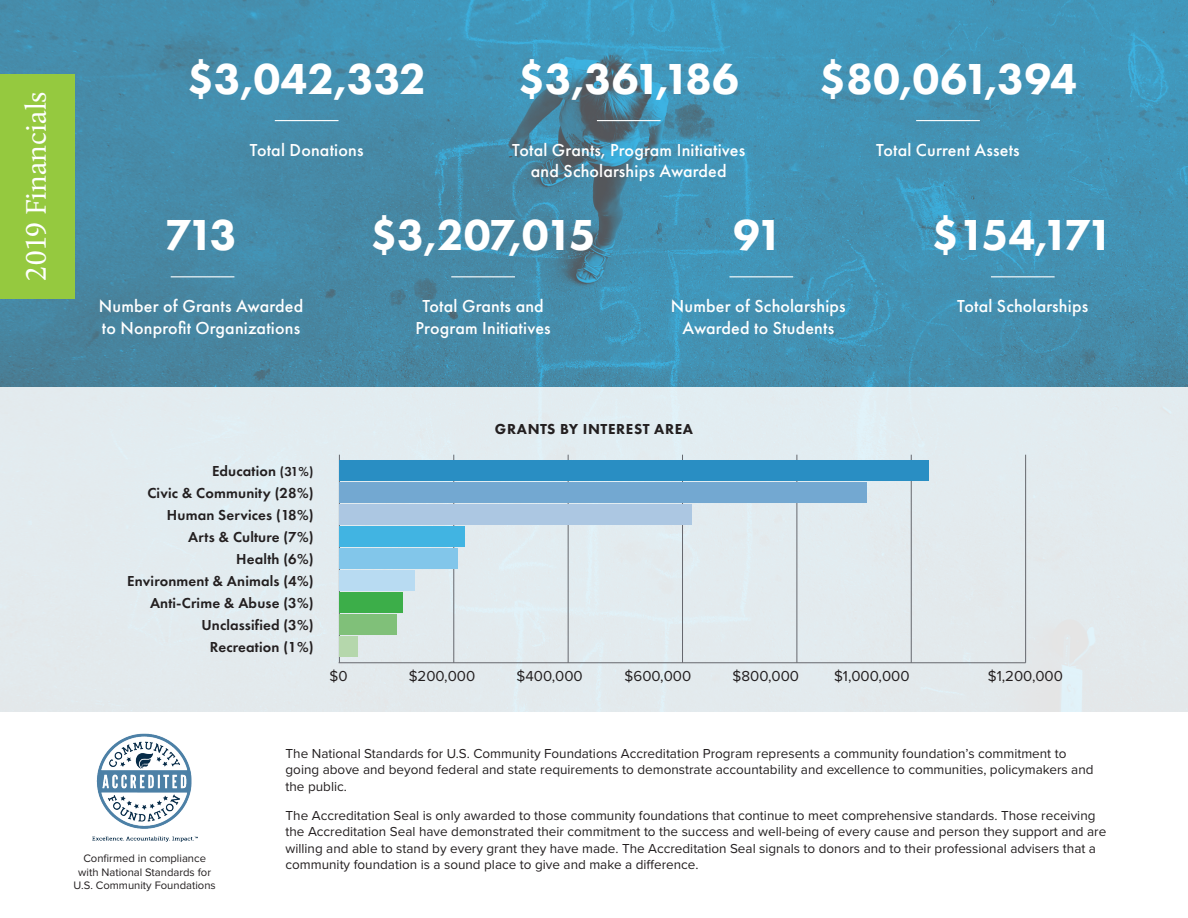
<style>
.page{position:relative;width:1188px;height:918px;background:#fff}
.page>*{position:absolute;margin:0;border:0;box-sizing:border-box;transform-origin:0 0}
.t1{font:800 45px "Futura PT";letter-spacing:-.04em;color:#fff}
.t2{font:29.25px "Calluna";color:#fff}
.t3{font:500 18px/21.6px "Futura PT";letter-spacing:.01em;color:#fff;text-align:center}
.t4{font:600 15px "Futura PT";letter-spacing:.01em;color:#231f20}
.t5{font:15px "Proxima Nova";color:#231f20}
.t6{font:800 15px "Futura PT";letter-spacing:.04em;color:#231f20}
.t7{font:13.5px/16.2px "Proxima Nova";color:#231f20}
.t8{font:11.25px/13.5px "Proxima Nova";color:#231f20;text-align:center}
.s1{font-size:13.5px}
</style>
<div class="page">
<img style="left:0;top:0;width:1188px;height:388px">
<img style="left:92px;top:733px;width:106px;height:109px">
<hr style="left:275px;top:120px;width:64px;height:1px;background:#fff">
<hr style="left:597px;top:120px;width:64px;height:1px;background:#fff">
<hr style="left:451px;top:276px;width:64px;height:1px;background:#fff">
<hr style="left:171px;top:276px;width:63px;height:1px;background:#fff">
<hr style="left:729px;top:276px;width:64px;height:1px;background:#fff">
<hr style="left:991px;top:276px;width:64px;height:1px;background:#fff">
<hr style="left:916px;top:120px;width:64px;height:1px;background:#fff">
<div style="left:0;top:74px;width:74px;height:225px;background:#95c93f"></div>
<div style="left:0;top:388px;width:1188px;height:324px;background:#e3ebef"></div>
<hr style="left:339px;top:662px;width:687px;height:1px;background:#65676d">
<hr style="left:339px;top:455px;width:1px;height:208px;background:#65676d">
<hr style="left:453px;top:455px;width:1px;height:208px;background:#65676d">
<hr style="left:568px;top:455px;width:1px;height:208px;background:#65676d">
<hr style="left:682px;top:455px;width:1px;height:208px;background:#65676d">
<hr style="left:797px;top:455px;width:1px;height:208px;background:#65676d">
<hr style="left:911px;top:455px;width:1px;height:208px;background:#65676d">
<hr style="left:1025px;top:455px;width:1px;height:208px;background:#65676d">
<div style="left:339px;top:460px;width:590px;height:20px;background:#298ec3"></div>
<div style="left:339px;top:482px;width:527px;height:20px;background:#73a8d1"></div>
<div style="left:339px;top:504px;width:352px;height:20px;background:#acc7e2"></div>
<div style="left:339px;top:526px;width:125px;height:20px;background:#41b4e2"></div>
<div style="left:339px;top:592px;width:64px;height:20px;background:#3cae49"></div>
<div style="left:339px;top:548px;width:119px;height:20px;background:#82c6ea"></div>
<div style="left:339px;top:614px;width:58px;height:20px;background:#80c079"></div>
<div style="left:339px;top:570px;width:76px;height:20px;background:#b8dbf2"></div>
<div style="left:339px;top:636px;width:18px;height:20px;background:#b5d7ac"></div>
<p class="t2" style="left:18px;top:281px;width:191px;rotate:-90deg">2019 Financials</p>
<p class="t1" style="left:187px;top:50px;width:240px">$3,042,332</p>
<p class="t1" style="left:518px;top:50px;width:222px">$3,361,186</p>
<p class="t1" style="left:165px;top:207px;width:74px">713</p>
<p class="t3" style="left:250px;top:139px;width:115px">Total Donations</p>
<p class="t3" style="left:512px;top:139px;width:234px">Total Grants, Program Initiatives and Scholarships Awarded</p>
<p class="t1" style="left:370px;top:207px;width:227px">$3,207,015</p>
<p class="t1" style="left:733px;top:207px;width:52px">91</p>
<p class="t1" style="left:819px;top:50px;width:260px">$80,061,394</p>
<p class="t3" style="left:876px;top:139px;width:145px">Total Current Assets</p>
<p class="t1" style="left:932px;top:207px;width:184px">$154,171</p>
<p class="t3" style="left:99px;top:295px;width:206px;text-align:left">Number of Grants Awarded to Nonprofit Organizations</p>
<p class="t3" style="left:416px;top:295px;width:137px">Total Grants and<br>Program Initiatives</p>
<p class="t3" style="left:671px;top:295px;width:176px">Number of Scholarships<br>Awarded to Students</p>
<p class="t3" style="left:957px;top:295px;width:133px">Total Scholarships</p>
<p class="t4" style="left:212px;top:461px;width:103px">Education <span class="s1">(31%)</span></p>
<p class="t4" style="left:147px;top:483px;width:168px">Civic &amp; Community (28%)</p>
<p class="t4" style="left:167px;top:505px;width:148px">Human Services (18%)</p>
<p class="t4" style="left:188px;top:527px;width:127px">Arts &amp; Culture (7%)</p>
<p class="t4" style="left:236px;top:549px;width:79px">Health (6%)</p>
<p class="t4" style="left:127px;top:571px;width:188px">Environment &amp; Animals (4%)</p>
<p class="t4" style="left:150px;top:593px;width:165px">Anti-Crime &amp; Abuse (3%)</p>
<p class="t4" style="left:201px;top:615px;width:114px">Unclassified (3%)</p>
<p class="t4" style="left:210px;top:637px;width:105px">Recreation (1%)</p>
<p class="t6" style="left:495px;top:419px;width:200px">GRANTS BY INTEREST AREA</p>
<p class="t5" style="left:330px;top:665px;width:20px">$0</p>
<p class="t5" style="left:409px;top:665px;width:68px">$200,000</p>
<p class="t5" style="left:517px;top:665px;width:68px">$400,000</p>
<p class="t5" style="left:625px;top:665px;width:68px">$600,000</p>
<p class="t5" style="left:733px;top:665px;width:68px">$800,000</p>
<p class="t5" style="left:834px;top:665px;width:77px">$1,000,000</p>
<p class="t5" style="left:988px;top:665px;width:77px">$1,200,000</p>
<p class="t8" style="left:74px;top:851px;width:144px">Confirmed in compliance with National Standards for<br>U.S. Community Foundations</p>
<p class="t7" style="left:286px;top:745px;width:810px">The National Standards for U.S. Community Foundations Accreditation Program represents a community foundation’s commitment to going above and beyond federal and state requirements to demonstrate accountability and excellence to communities, policymakers and the public.</p>
<p class="t7" style="left:286px;top:807px;width:822px">The Accreditation Seal is only awarded to those community foundations that continue to meet comprehensive standards. Those receiving the Accreditation Seal have demonstrated their commitment to the success and well-being of every cause and person they support and are willing and able to stand by every grant they have made. The Accreditation Seal signals to donors and to their professional advisers that a community foundation is a sound place to give and make a difference.</p>
</div>
